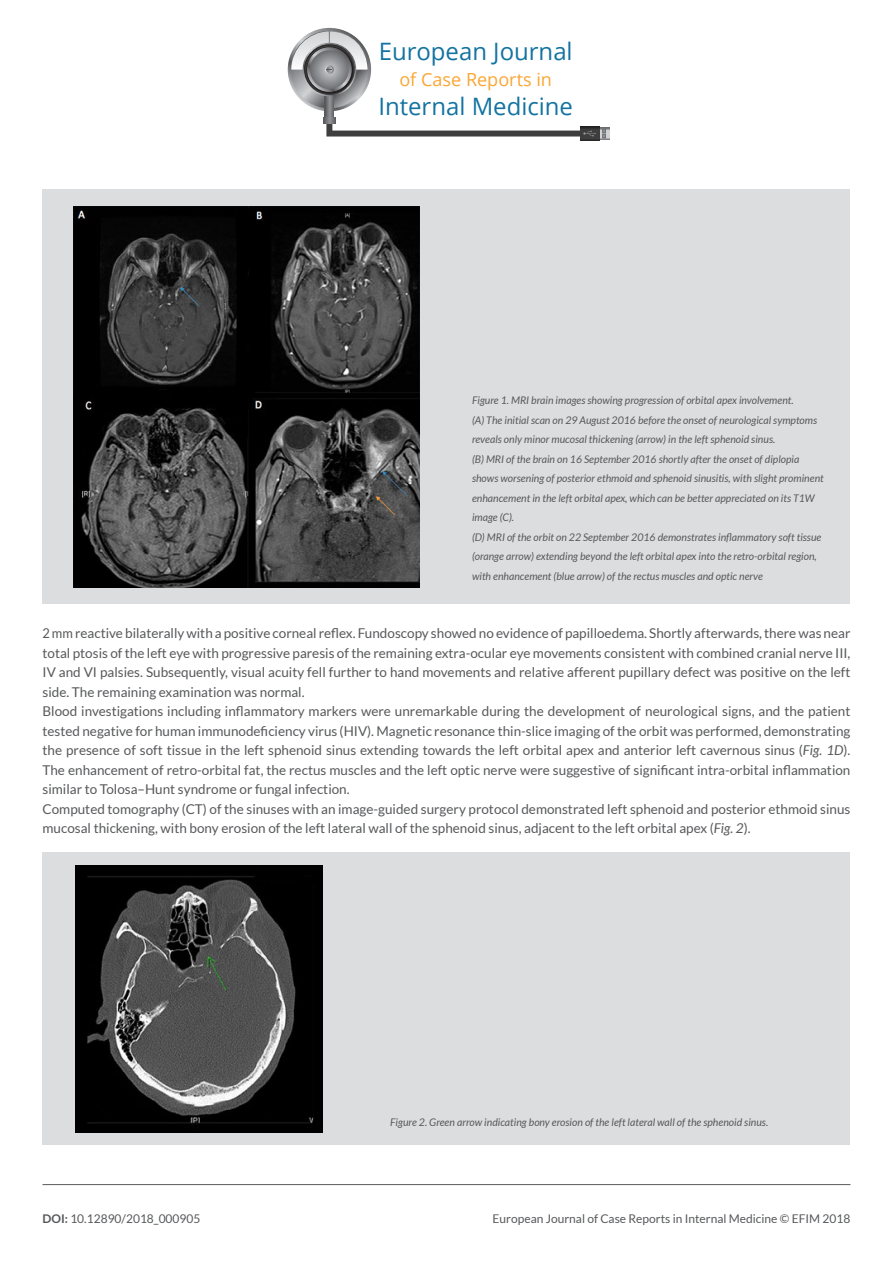
<style>
.page{position:relative;width:893px;height:1263px;background:#fff}
.page>*{position:absolute;margin:0;border:0;box-sizing:border-box;transform-origin:0 0}
.t1{font:24px "Open Sans";color:#1373a1}
.t2{font:18px "Open Sans";color:#faa633}
.TESTO_ARTICOLO{font:13.5px/19.5px "Lato";color:#57585a;text-align:justify}
.TESTO_ARTICOLO-2{font:13.5px/19.5px "Lato";color:#57585a;text-align:justify;scale:.95 1}
.t3{font:12px "Lato";color:#57585a}
.DIDASCALIA{font:italic 10.5px/19.5px "Lato";color:#57585a}
.s1{font-style:italic}
.s2{font-weight:700}
</style>
<div class="page">
<svg style="left:288px;top:28px;width:83px;height:83px"></svg>
<svg style="left:291px;top:31px;width:77px;height:77px"></svg>
<svg style="left:325px;top:96px;width:9px;height:21px"></svg>
<svg style="left:303px;top:43px;width:53px;height:53px"></svg>
<svg style="left:304px;top:44px;width:51px;height:51px"></svg>
<svg style="left:307px;top:47px;width:45px;height:45px"></svg>
<svg style="left:310px;top:50px;width:39px;height:39px"></svg>
<svg style="left:291px;top:31px;width:76px;height:43px"></svg>
<svg style="left:600px;top:128px;width:10px;height:11px"></svg>
<svg style="left:603px;top:129px;width:2px;height:9px"></svg>
<svg style="left:580px;top:126px;width:20px;height:15px"></svg>
<svg style="left:323px;top:117px;width:273px;height:20px"></svg>
<hr style="left:43px;top:1184px;width:807px;height:1px;background:#57585a">
<div style="left:43px;top:190px;width:807px;height:414px;background:#dcdddf"></div>
<img style="left:74px;top:206px;width:346px;height:381px">
<div style="left:43px;top:853px;width:807px;height:292px;background:#dcdddf"></div>
<img style="left:76px;top:865px;width:246px;height:267px">
<h1 class="t1" style="left:379px;top:35px;width:196px">European Journal</h1>
<h2 class="t2" style="left:399px;top:67px;width:154px">of Case Reports in</h2>
<h1 class="t1" style="left:378px;top:89px;width:196px">Internal Medicine</h1>
<p class="DIDASCALIA" style="left:472px;top:391px;width:353px">Figure 1. MRI brain images showing progression of orbital apex involvement.<br>(A) The initial scan on 29 August 2016 before the onset of neurological symptoms reveals only minor mucosal thickening (arrow) in the left sphenoid sinus.<br>(B) MRI of the brain on 16 September 2016 shortly after the onset of diplopia shows worsening of posterior ethmoid and sphenoid sinusitis, with slight prominent enhancement in the left orbital apex, which can be better appreciated on its T1W image (C).<br>(D) MRI of the orbit on 22 September 2016 demonstrates inflammatory soft tissue (orange arrow) extending beyond the left orbital apex into the retro-orbital region, with enhancement (blue arrow) of the rectus muscles and optic nerve</p>
<p class="TESTO_ARTICOLO-2" style="left:43px;top:623px;width:852px">2 mm reactive bilaterally with a positive corneal reflex. Fundoscopy showed no evidence of papilloedema. Shortly afterwards, there was near total ptosis of the left eye with progressive paresis of the remaining extra-ocular eye movements consistent with combined cranial nerve III, IV and VI palsies. Subsequently, visual acuity fell further to hand movements and relative afferent pupillary defect was positive on the left side. The remaining examination was normal.</p>
<p class="TESTO_ARTICOLO" style="left:43px;top:701px;width:809px">Blood investigations including inflammatory markers were unremarkable during the development of neurological signs, and the patient tested negative for human immunodeficiency virus (HIV). Magnetic resonance thin-slice imaging of the orbit was performed, demonstrating the presence of soft tissue in the left sphenoid sinus extending towards the left orbital apex and anterior left cavernous sinus (<span class="s1">Fig. 1D</span>).<br>The enhancement of retro-orbital fat, the rectus muscles and the left optic nerve were suggestive of significant intra-orbital inflammation similar to Tolosa–Hunt syndrome or fungal infection.</p>
<p class="TESTO_ARTICOLO" style="left:43px;top:799px;width:809px">Computed tomography (CT) of the sinuses with an image-guided surgery protocol demonstrated left sphenoid and posterior ethmoid sinus mucosal thickening, with bony erosion of the left lateral wall of the sphenoid sinus, adjacent to the left orbital apex (<span class="s1">Fig. 2</span>).</p>
<p class="DIDASCALIA" style="left:390px;top:1112px;width:380px">Figure 2. Green arrow indicating bony erosion of the left lateral wall of the sphenoid sinus.</p>
<p class="t3" style="left:43px;top:1212px;width:159px"><span class="s2">DOI:</span> 10.12890/2018_000905</p>
<p class="t3" style="left:493px;top:1212px;width:359px">European Journal of Case Reports in Internal Medicine © EFIM 2018</p>
</div>
